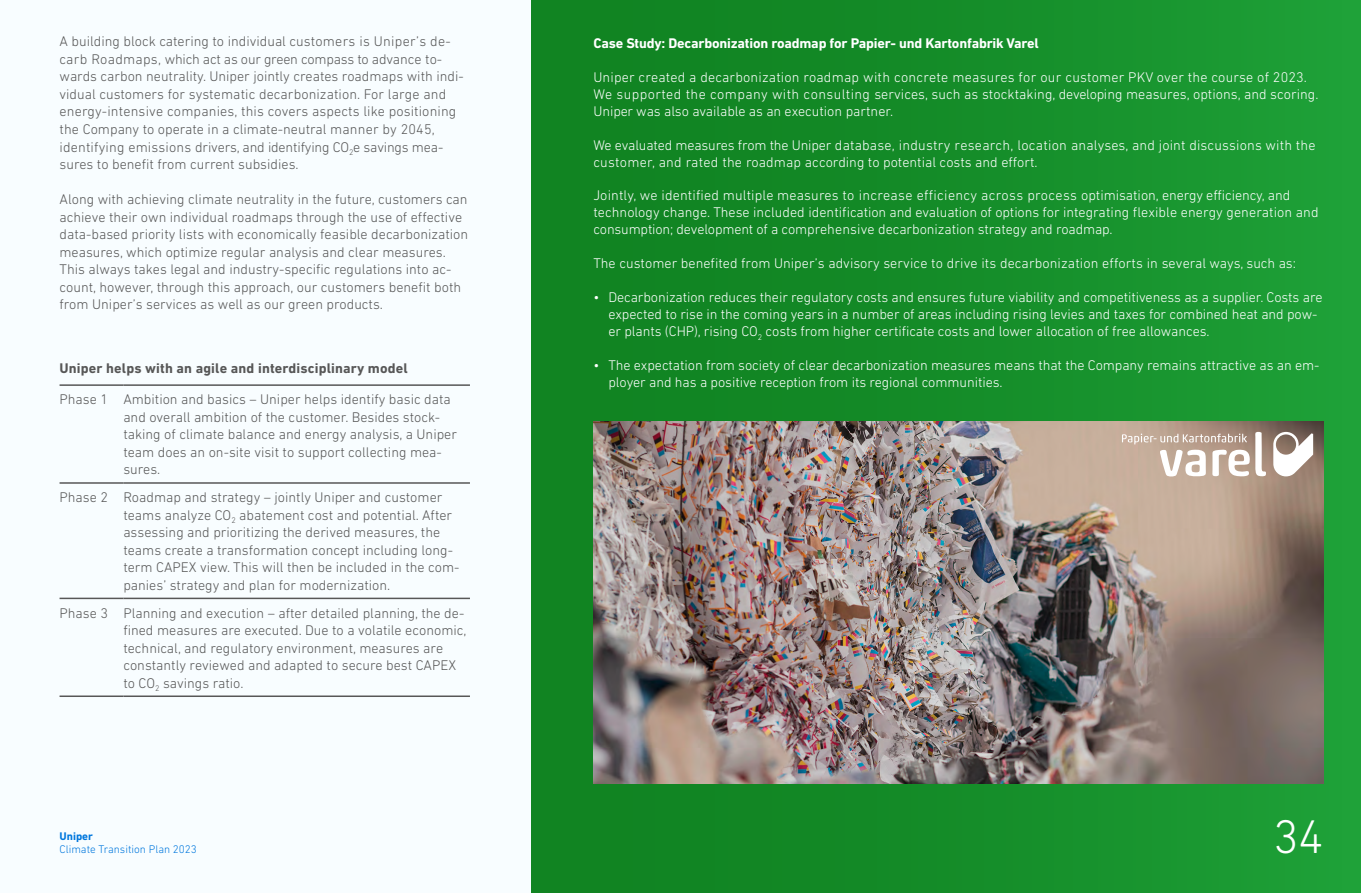
<style>
.page{position:relative;width:1361px;height:893px;background:#fff}
.page>*{position:absolute;margin:0;border:0;box-sizing:border-box;transform-origin:0 0}
.t1{font:300 48px "DIN Next LT Pro";color:#fff}
.t2{font:300 14.25px/17.5px "DIN Next LT Pro";color:#575757}
.t3{font:300 14.25px/17px "DIN Next LT Pro";letter-spacing:-.005em;color:#fff}
.t4{font:700 14.25px "DIN Next LT Pro";letter-spacing:-.01em;color:#fff}
.t5{font:700 14.25px "DIN Next LT Pro";letter-spacing:.01em;color:#575757}
.t6{font:300 11.25px "DIN Next LT Pro";color:#07d}
.t7{font:700 11.25px "DIN Next LT Pro";color:#07d}
</style>
<div class="page">
<div style="left:0;top:0;width:531px;height:893px;background:#f8fdff"></div>
<hr style="left:60px;top:384px;width:63px;height:2px;background:#575757">
<hr style="left:123px;top:384px;width:347px;height:2px;background:#575757">
<hr style="left:60px;top:482px;width:63px;height:2px;background:#575757">
<hr style="left:123px;top:482px;width:347px;height:2px;background:#575757">
<hr style="left:60px;top:598px;width:63px;height:1px;background:#575757">
<hr style="left:123px;top:598px;width:347px;height:1px;background:#575757">
<hr style="left:60px;top:695px;width:63px;height:2px;background:#575757">
<hr style="left:123px;top:695px;width:347px;height:2px;background:#575757">
<div style="left:531px;top:0;width:830px;height:893px;background:linear-gradient(to right,#0e7f1e,#1d9e36)"></div>
<img style="left:593px;top:421px;width:730px;height:362px">
<svg style="left:1273px;top:432px;width:40px;height:44px"></svg>
<svg style="left:1255px;top:431px;width:11px;height:46px"></svg>
<svg style="left:1122px;top:434px;width:127px;height:43px"></svg>
<p class="t2" style="left:60px;top:33px;width:406px">A building block catering to individual customers is Uniper’s de&shy;carb Roadmaps, which act as our green compass to advance to&shy;wards carbon neutrality. Uniper jointly creates roadmaps with indi&shy;vidual customers for systematic decarbonization. For large and energy-intensive companies, this covers aspects like positioning the Company to operate in a climate-neutral manner by 2045, identifying emissions drivers, and identifying CO<sub>2</sub>e savings mea&shy;sures to benefit from current subsidies.</p>
<p class="t2" style="left:60px;top:190px;width:410px">Along with achieving climate neutrality in the future, customers can achieve their own individual roadmaps through the use of effective data-based priority lists with economically feasible decarbonization measures, which optimize regular analysis and clear measures.<br>This always takes legal and industry-specific regulations into ac&shy;count, however, through this approach, our customers benefit both from Uniper’s services as well as our green products.</p>
<p class="t5" style="left:60px;top:360px;width:350px">Uniper helps with an agile and interdisciplinary model</p>
<p class="t2" style="left:123px;top:391px;width:335px;text-indent:-64px">Phase 1 Ambition and basics – Uniper helps identify basic data and overall ambition of the customer. Besides stock&shy;taking of climate balance and energy analysis, a Uniper team does an on-site visit to support collecting mea&shy;sures.</p>
<p class="t2" style="left:123px;top:488px;width:338px;text-indent:-64px">Phase 2 Roadmap and strategy – jointly Uniper and customer teams analyze CO<sub>2</sub> abatement cost and potential. After assessing and prioritizing the derived measures, the teams create a transformation concept including long&shy;term CAPEX view. This will then be included in the com&shy;panies’ strategy and plan for modernization.</p>
<p class="t2" style="left:123px;top:604px;width:345px;text-indent:-64px">Phase 3 Planning and execution – after detailed planning, the de&shy;fined measures are executed. Due to a volatile economic, technical, and regulatory environment, measures are constantly reviewed and adapted to secure best CAPEX to CO<sub>2</sub> savings ratio.</p>
<p class="t7" style="left:60px;top:830px;width:35px">Uniper</p>
<p class="t6" style="left:60px;top:843px;width:139px">Climate Transition Plan 2023</p>
<p class="t4" style="left:593px;top:35px;width:447px">Case Study: Decarbonization roadmap for Papier- und Kartonfabrik Varel</p>
<p class="t3" style="left:593px;top:68px;width:726px">Uniper created a decarbonization roadmap with concrete measures for our customer PKV over the course of 2023.<br>We supported the company with consulting services, such as stocktaking, developing measures, options, and scoring.<br>Uniper was also available as an execution partner.</p>
<p class="t3" style="left:593px;top:136px;width:723px">We evaluated measures from the Uniper database, industry research, location analyses, and joint discussions with the customer, and rated the roadmap according to potential costs and effort.</p>
<p class="t3" style="left:593px;top:187px;width:727px">Jointly, we identified multiple measures to increase efficiency across process optimisation, energy efficiency, and technology change. These included identification and evaluation of options for integrating flexible energy generation and consumption; development of a comprehensive decarbonization strategy and roadmap.</p>
<p class="t3" style="left:593px;top:255px;width:704px">The customer benefited from Uniper’s advisory service to drive its decarbonization efforts in several ways, such as:</p>
<p class="t3" style="left:608px;top:289px;width:715px;text-indent:-15px">• Decarbonization reduces their regulatory costs and ensures future viability and competitiveness as a supplier. Costs are expected to rise in the coming years in a number of areas including rising levies and taxes for combined heat and pow&shy;er plants (CHP), rising CO<sub>2</sub> costs from higher certificate costs and lower allocation of free allowances.</p>
<p class="t3" style="left:608px;top:356px;width:713px;text-indent:-15px">• The expectation from society of clear decarbonization measures means that the Company remains attractive as an em&shy;ployer and has a positive reception from its regional communities.</p>
<h1 class="t1" style="left:1273px;top:809px;width:52px">34</h1>
</div>
